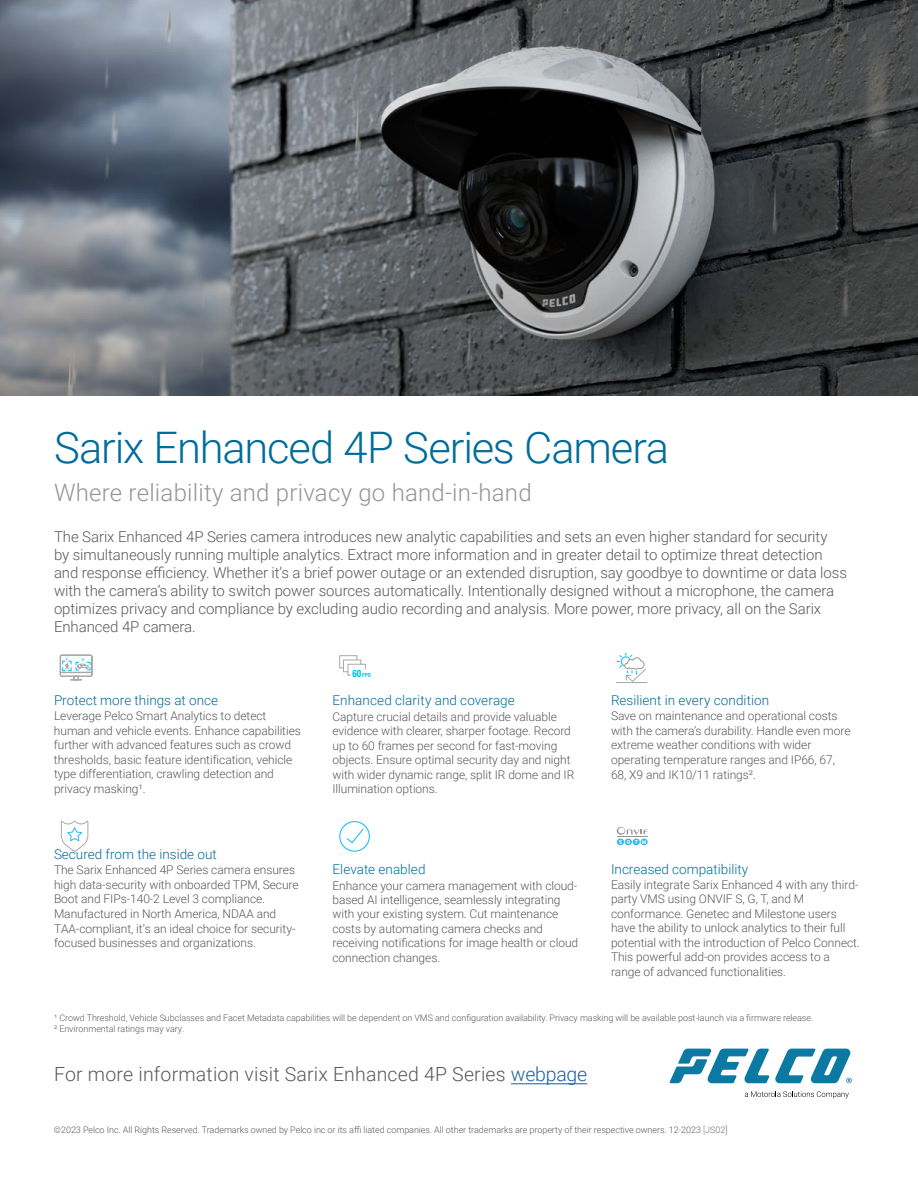
<style>
.page{position:relative;width:918px;height:1188px;background:#fff}
.page>*{position:absolute;margin:0;border:0;box-sizing:border-box;transform-origin:0 0}
.t1{font:300 43.5px "Roboto";letter-spacing:-.025em;color:#006c9a}
.t2{font:300 24px "Roboto";letter-spacing:.01em;color:#939598}
.t3{font:300 19.5px "Roboto";letter-spacing:.01em;color:#58595b}
.t4{font:300 15px/18px "Roboto";letter-spacing:-.005em;color:#58595b}
.t5{font:300 13.5px "Roboto";color:#006c9a}
.t6{font:300 12px/14.5px "Roboto";letter-spacing:-.005em;color:#58595b}
.t7{font:300 9px/10.8px "Roboto";letter-spacing:-.005em;color:#58595b}
.t8{font:700 condensed 5.55px "Univers LT Std";color:#00c0f3}
.t9{font:700 5.4px "Proxima Nova";color:#fff}
.s1{font-size:10.05px}
.s2{color:#215e9e}
.s3{color:#888a8d}
.s4{color:#6d6e71}
</style>
<div class="page">
<svg style="left:669px;top:1049px;width:183px;height:34px"></svg>
<svg style="left:745px;top:1091px;width:104px;height:8px"></svg>
<svg style="left:60px;top:654px;width:33px;height:27px"></svg>
<svg style="left:339px;top:655px;width:27px;height:21px"></svg>
<svg style="left:616px;top:652px;width:31px;height:31px"></svg>
<svg style="left:61px;top:820px;width:28px;height:32px"></svg>
<svg style="left:339px;top:821px;width:31px;height:31px"></svg>
<div style="left:617px;top:839px;width:7px;height:6px;background:#30bcee;border-radius:50%"></div>
<div style="left:625px;top:839px;width:7px;height:6px;background:#30bcee;border-radius:50%"></div>
<div style="left:633px;top:839px;width:7px;height:6px;background:#30bcee;border-radius:50%"></div>
<svg style="left:617px;top:827px;width:31px;height:17px"></svg>
<div style="left:640px;top:839px;width:8px;height:6px;background:#30bcee;border-radius:50%"></div>
<img style="left:0;top:0;width:918px;height:395px">
<hr style="left:511px;top:1083px;width:76px;height:1px;background:#215e9e">
<h1 class="t1" style="left:54px;top:417px;width:617px">Sarix Enhanced 4P Series Camera</h1>
<h2 class="t2" style="left:54px;top:476px;width:479px">Where reliability and privacy go hand-in-hand</h2>
<p class="t4" style="left:54px;top:528px;width:795px">The Sarix Enhanced 4P Series camera introduces new analytic capabilities and sets an even higher standard for security<br>by simultaneously running multiple analytics. Extract more information and in greater detail to optimize threat detection and response efficiency. Whether it’s a brief power outage or an extended disruption, say goodbye to downtime or data loss with the camera’s ability to switch power sources automatically. Intentionally designed without a microphone, the camera optimizes privacy and compliance by excluding audio recording and analysis. More power, more privacy, all on the Sarix Enhanced 4P camera.</p>
<p class="t8" style="left:352px;top:672px;width:20px"><span class="s1">60</span>FPS</p>
<p class="t5" style="left:333px;top:691px;width:184px">Enhanced clarity and coverage</p>
<p class="t6" style="left:333px;top:709px;width:243px">Capture crucial details and provide valuable evidence with clearer, sharper footage. Record up to 60 frames per second for fast-moving objects. Ensure optimal security day and night with wider dynamic range, split IR dome and IR Illumination options.</p>
<p class="t5" style="left:611px;top:691px;width:160px">Resilient in every condition</p>
<p class="t6" style="left:611px;top:708px;width:241px">Save on maintenance and operational costs with the camera’s durability. Handle even more extreme weather conditions with wider operating temperature ranges and IP66, 67, 68, X9 and IK10/11 ratings².</p>
<p class="t5" style="left:54px;top:691px;width:166px">Protect more things at once</p>
<p class="t6" style="left:54px;top:708px;width:248px">Leverage Pelco Smart Analytics to detect human and vehicle events. Enhance capabilities further with advanced features such as crowd thresholds, basic feature identification, vehicle type differentiation, crawling detection and privacy masking¹.</p>
<p class="t9" style="left:642px;top:838px;width:6px">M</p>
<p class="t5" style="left:54px;top:845px;width:164px">Secured from the inside out</p>
<p class="t6" style="left:54px;top:862px;width:246px">The Sarix Enhanced 4P Series camera ensures high data-security with onboarded TPM, Secure Boot and FIPs-140-2 Level 3 compliance.<br>Manufactured in North America, NDAA and TAA-compliant, it’s an ideal choice for security&shy;focused businesses and organizations.</p>
<p class="t5" style="left:333px;top:859px;width:95px">Elevate enabled</p>
<p class="t5" style="left:611px;top:859px;width:139px">Increased compatibility</p>
<p class="t6" style="left:611px;top:877px;width:250px">Easily integrate Sarix Enhanced 4 with any third&shy;party VMS using ONVIF S, G, T, and M conformance. Genetec and Milestone users have the ability to unlock analytics to their full potential with the introduction of Pelco Connect.<br>This powerful add-on provides access to a range of advanced functionalities.</p>
<p class="t7" style="left:54px;top:1012px;width:761px">¹ Crowd Threshold, Vehicle Subclasses and Facet Metadata capabilities will be dependent on VMS and configuration availability. Privacy masking will be available post-launch via a firmware release.<br>² Environmental ratings may vary.</p>
<h3 class="t3" style="left:54px;top:1060px;width:535px">For more information visit Sarix Enhanced 4P Series <span class="s2">webpage</span></h3>
<p class="t6" style="left:333px;top:878px;width:247px">Enhance your camera management with cloud&shy;based AI intelligence, seamlessly integrating with your existing system. Cut maintenance costs by automating camera checks and receiving notifications for image health or cloud connection changes.</p>
<p class="t7" style="left:54px;top:1124px;width:675px">©2023 Pelco Inc. All Rights Reserved. Trademarks owned by Pelco inc or its affi liated companies. All other trademarks are property of their respective owners. 12-2023 <span class="s3">[</span><span class="s4">JS02]</span></p>
</div>
